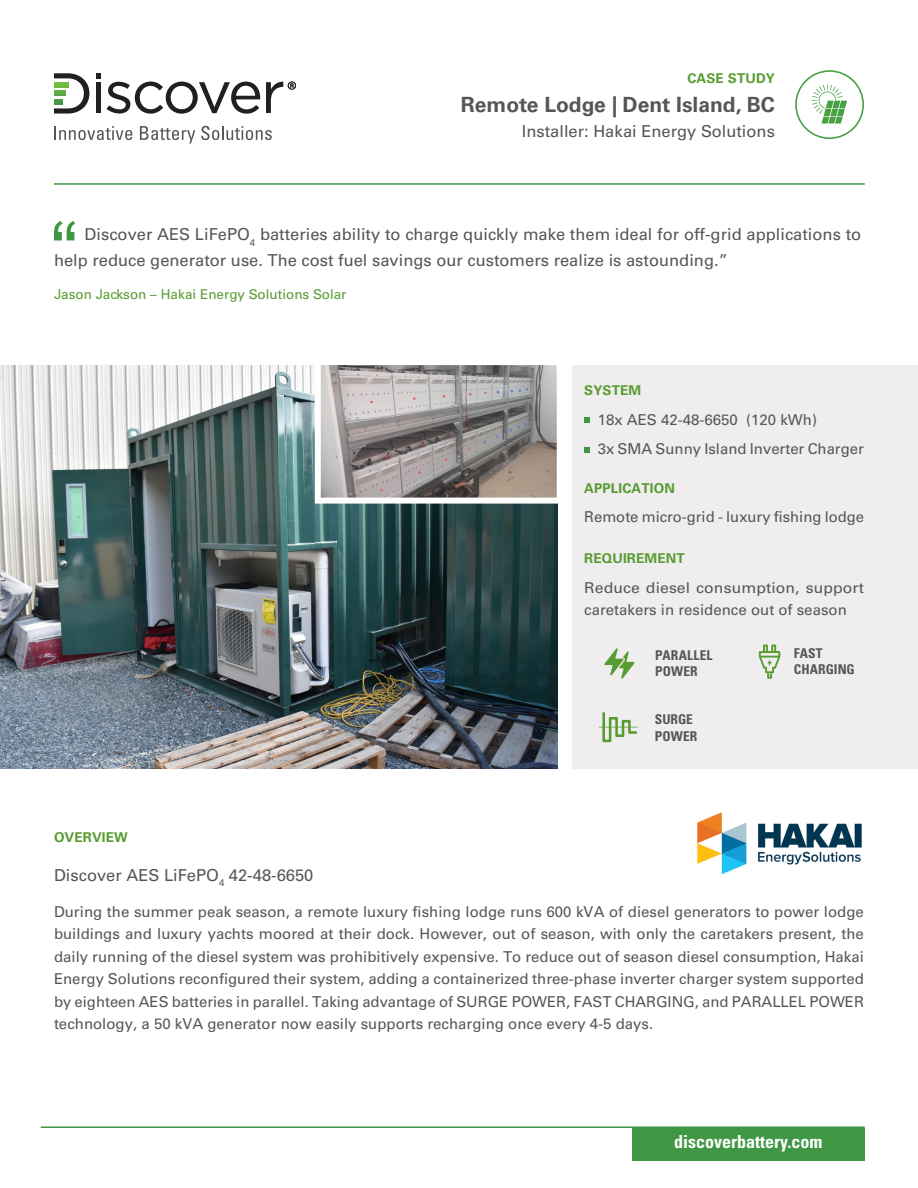
<style>
.page{position:relative;width:918px;height:1188px;background:#fff}
.page>*{position:absolute;margin:0;border:0;box-sizing:border-box;transform-origin:0 0}
.Body_Copy{font:700 21px "Univers LT Std";color:#54575a}
.t1{font:700 condensed 18px "Univers LT Std";color:#fff}
.Body_Copy-2{font:16.5px/25.5px "Univers LT Std";color:#54575a}
.Body_Copy-3{font:15px/22.5px "Univers LT Std";color:#54575a;text-align:justify}
.Body_Copy-4{font:15px/22.5px "Univers LT Std";color:#54575a;scale:1.05 1}
.Body_Copy-5{font:700 13.5px "Univers LT Std";letter-spacing:.01em;color:#589b31}
.t2{font:13.5px "Univers LT Std";color:#589b31}
.t3{font:700 condensed 13.5px/16.5px "Univers LT Std";letter-spacing:.005em;color:#54575a}
</style>
<div class="page">
<svg style="left:54px;top:126px;width:78px;height:14px"></svg>
<svg style="left:140px;top:126px;width:55px;height:18px"></svg>
<svg style="left:201px;top:126px;width:71px;height:14px"></svg>
<div style="left:96px;top:82px;width:5px;height:31px;background:#231f20"></div>
<svg style="left:96px;top:73px;width:5px;height:6px"></svg>
<svg style="left:107px;top:82px;width:153px;height:32px"></svg>
<svg style="left:266px;top:81px;width:30px;height:32px"></svg>
<svg style="left:54px;top:73px;width:35px;height:41px"></svg>
<svg style="left:54px;top:221px;width:21px;height:19px"></svg>
<img style="left:0;top:365px;width:557px;height:404px">
<hr style="left:41px;top:1126px;width:824px;height:2px;background:#3f9744">
<div style="left:632px;top:1128px;width:233px;height:32px;background:#3f9744"></div>
<hr style="left:54px;top:183px;width:811px;height:2px;background:#3f9744">
<svg style="left:795px;top:70px;width:69px;height:69px"></svg>
<img style="left:697px;top:812px;width:165px;height:63px">
<div style="left:572px;top:365px;width:346px;height:404px;background:#efedee"></div>
<svg style="left:759px;top:645px;width:21px;height:34px"></svg>
<svg style="left:584px;top:418px;width:6px;height:5px"></svg>
<svg style="left:584px;top:447px;width:6px;height:5px"></svg>
<svg style="left:599px;top:712px;width:39px;height:30px"></svg>
<svg style="left:604px;top:648px;width:31px;height:31px"></svg>
<img style="left:322px;top:366px;width:234px;height:131px">
<div style="left:315px;top:359px;width:248px;height:145px;border:6px solid #fff"></div>
<p class="Body_Copy-5" style="left:687px;top:70px;width:89px">CASE STUDY</p>
<p class="Body_Copy" style="left:461px;top:92px;width:316px">Remote Lodge | Dent Island, BC</p>
<p class="Body_Copy-2" style="left:522px;top:119px;width:255px">Installer: Hakai Energy Solutions</p>
<p class="Body_Copy-2" style="left:54px;top:222px;width:809px;text-indent:31px">Discover AES LiFePO<sub>4</sub> batteries ability to charge quickly make them ideal for off-grid applications to help reduce generator use. The cost fuel savings our customers realize is astounding.”</p>
<p class="t2" style="left:54px;top:286px;width:294px">Jason Jackson – Hakai Energy Solutions Solar</p>
<p class="Body_Copy-5" style="left:584px;top:382px;width:58px">SYSTEM</p>
<p class="Body_Copy-3" style="left:598px;top:408px;width:221px">18x AES 42-48-6650 (120 kWh)</p>
<p class="Body_Copy-3" style="left:598px;top:437px;width:268px">3x SMA Sunny Island Inverter Charger</p>
<p class="Body_Copy-5" style="left:584px;top:480px;width:92px">APPLICATION</p>
<p class="Body_Copy-3" style="left:584px;top:505px;width:281px">Remote micro-grid - luxury fishing lodge</p>
<p class="Body_Copy-5" style="left:584px;top:550px;width:102px">REQUIREMENT</p>
<p class="Body_Copy-4" style="left:584px;top:576px;width:268px">Reduce diesel consumption, support caretakers in residence out of season</p>
<p class="t3" style="left:655px;top:647px;width:59px">PARALLEL<br>POWER</p>
<p class="t3" style="left:655px;top:711px;width:44px">SURGE<br>POWER</p>
<p class="t3" style="left:794px;top:645px;width:63px">FAST<br>CHARGING</p>
<p class="Body_Copy-5" style="left:54px;top:829px;width:75px">OVERVIEW</p>
<p class="Body_Copy-2" style="left:54px;top:862px;width:261px">Discover AES LiFePO<sub>4</sub> 42-48-6650</p>
<p class="Body_Copy-3" style="left:54px;top:900px;width:812px">During the summer peak season, a remote luxury fishing lodge runs 600 kVA of diesel generators to power lodge buildings and luxury yachts moored at their dock. However, out of season, with only the caretakers present, the daily running of the diesel system was prohibitively expensive. To reduce out of season diesel consumption, Hakai Energy Solutions reconfigured their system, adding a containerized three-phase inverter charger system supported by eighteen AES batteries in parallel. Taking advantage of SURGE POWER, FAST CHARGING, and PARALLEL POWER technology, a 50 kVA generator now easily supports recharging once every 4-5 days.</p>
<p class="t1" style="left:674px;top:1131px;width:150px">discoverbattery.com</p>
</div>
